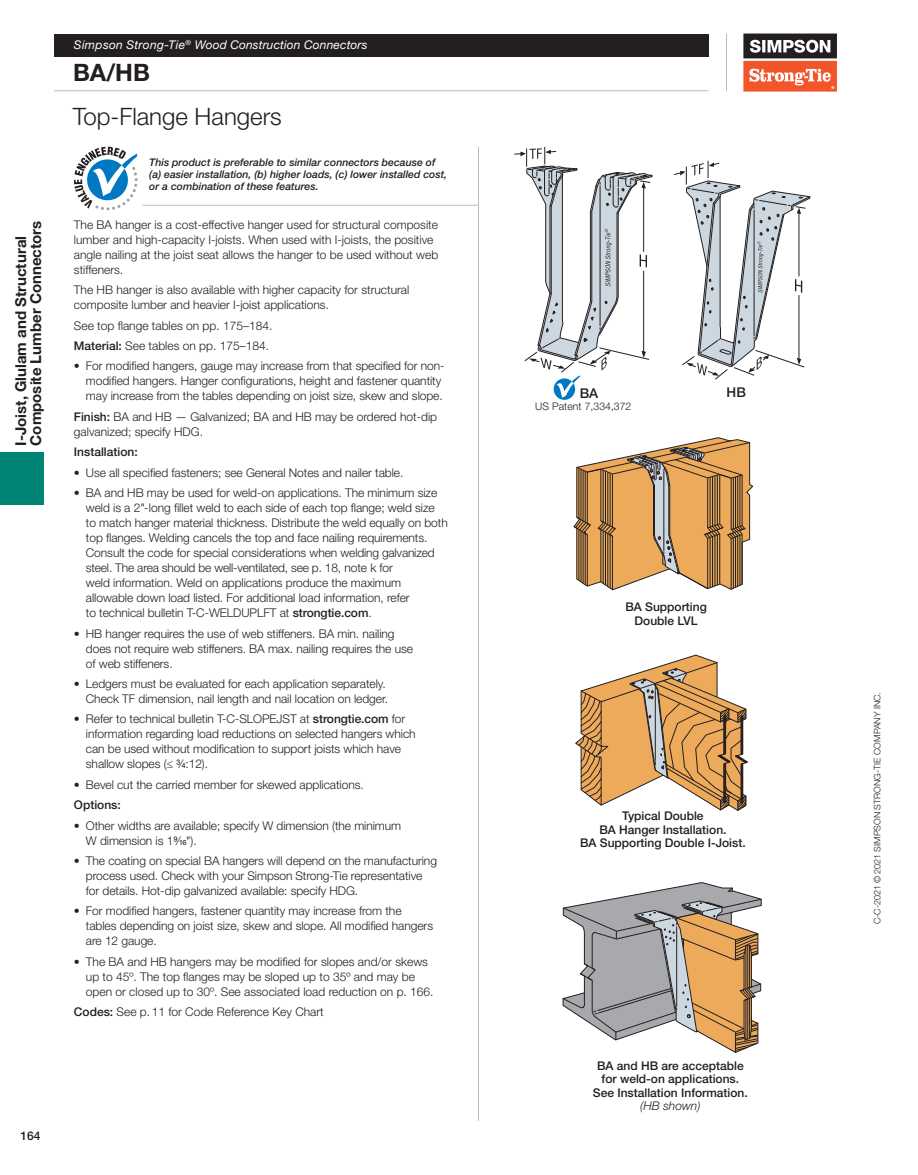
<style>
.page{position:relative;width:918px;height:1175px;background:#fff}
.page>*{position:absolute;margin:0;border:0;box-sizing:border-box;transform-origin:0 0}
.t1{font:300 24px "Helvetica Neue LT Std";color:#231f20}
.t2{font:700 24px "Helvetica Neue LT Std";color:#231f20}
.t3{font:700 15px/15px "Helvetica Neue LT Std";color:#231f20}
.t4{font:500 13.5px "Helvetica Neue LT Std";color:#231f20}
.t5{font:300 12px/15px "Helvetica Neue LT Std";letter-spacing:-.005em;color:#231f20}
.t6{font:500 12px/13.5px "Helvetica Neue LT Std";color:#231f20;text-align:center}
.t7{font:italic 12px "Helvetica Neue LT Std";letter-spacing:.01em;color:#fff}
.t8{font:italic 300 12px "Helvetica Neue LT Std";color:#231f20}
.t9{font:italic 500 10.5px/12px "Helvetica Neue LT Std";color:#231f20}
.t10{font:300 10.5px "Helvetica Neue LT Std";color:#231f20}
.t11{font:300 9px "Helvetica Neue LT Std";color:#231f20}
.s1{font-weight:500}
.s2{font-family:"Helvetica LT Std Ultra Comp";font-weight:400}
.s3{font-family:"Helvetica LT Std Fractions";font-weight:400}
</style>
<div class="page">
<div style="left:54px;top:34px;width:655px;height:22px;background:#231f20"></div>
<hr style="left:726px;top:34px;width:1px;height:57px;background:#bcbdc0">
<hr style="left:54px;top:90px;width:655px;height:1px;background:#bcbdc0">
<svg style="left:743px;top:33px;width:94px;height:1px"></svg>
<svg style="left:743px;top:34px;width:94px;height:58px"></svg>
<div style="left:0;top:452px;width:43px;height:53px;background:#008575"></div>
<svg style="left:575px;top:654px;width:173px;height:157px"></svg>
<svg style="left:574px;top:437px;width:179px;height:153px"></svg>
<svg style="left:563px;top:882px;width:199px;height:170px"></svg>
<svg style="left:674px;top:161px;width:136px;height:218px"></svg>
<hr style="left:478px;top:147px;width:1px;height:973px;background:#bcbdc0">
<hr style="left:142px;top:205px;width:337px;height:1px;background:#bcbdc0">
<svg style="left:74px;top:147px;width:64px;height:63px"></svg>
<svg style="left:514px;top:147px;width:138px;height:253px"></svg>
<p class="t3" style="left:13px;top:446px;width:226px;rotate:-90deg">I-Joist, Glulam and Structural<br>Composite Lumber Connectors</p>
<p class="t7" style="left:74px;top:37px;width:295px">Simpson Strong-Tie<sup>®</sup> Wood Construction Connectors</p>
<h1 class="t2" style="left:73px;top:58px;width:78px">BA/HB</h1>
<h1 class="t1" style="left:73px;top:102px;width:210px">Top-Flange Hangers</h1>
<p class="t9" style="left:149px;top:156px;width:299px">This product is preferable to similar connectors because of (a) easier installation, (b) higher loads, (c) lower installed cost, or a combination of these features.</p>
<p class="t5" style="left:74px;top:217px;width:366px">The BA hanger is a cost-effective hanger used for structural composite lumber and high-capacity I-joists. When used with I-joists, the positive angle nailing at the joist seat allows the hanger to be used without web stiffeners.</p>
<p class="t5" style="left:74px;top:282px;width:337px">The HB hanger is also available with higher capacity for structural composite lumber and heavier I-joist applications.</p>
<p class="t5" style="left:74px;top:315px;width:200px;line-height:20.4px">See top flange tables on pp. 175–184.<br><span class="s1">Material:</span> See tables on pp. 175–184.</p>
<p class="t5" style="left:86px;top:358px;width:360px;text-indent:-12px"><span class="s2">•</span> For modified hangers, gauge may increase from that specified for non&shy;modified hangers. Hanger configurations, height and fastener quantity may increase from the tables depending on joist size, skew and slope.</p>
<p class="t5" style="left:74px;top:409px;width:365px"><span class="s1">Finish:</span> BA and HB — Galvanized; BA and HB may be ordered hot-dip galvanized; specify HDG.</p>
<p class="t6" style="left:74px;top:445px;width:65px">Installation:</p>
<p class="t5" style="left:74px;top:464px;width:331px"><span class="s2">•</span> Use all specified fasteners; see General Notes and nailer table.</p>
<p class="t5" style="left:86px;top:485px;width:363px;text-indent:-12px"><span class="s2">•</span> BA and HB may be used for weld-on applications. The minimum size weld is a 2"-long fillet weld to each side of each top flange; weld size to match hanger material thickness. Distribute the weld equally on both top flanges. Welding cancels the top and face nailing requirements.<br>Consult the code for special considerations when welding galvanized steel. The area should be well-ventilated, see p. 18, note k for<br>weld information. Weld on applications produce the maximum allowable down load listed. For additional load information, refer<br>to technical bulletin T-C-WELDUPLFT at <span class="s1">strongtie.com</span>.</p>
<p class="t5" style="left:86px;top:625px;width:329px;text-indent:-12px"><span class="s2">•</span> HB hanger requires the use of web stiffeners. BA min. nailing does not require web stiffeners. BA max. nailing requires the use of web stiffeners.</p>
<p class="t5" style="left:74px;top:676px;width:316px;text-align:right"><span class="s2">•</span> Ledgers must be evaluated for each application separately.<br>Check TF dimension, nail length and nail location on ledger.</p>
<p class="t5" style="left:86px;top:711px;width:331px;text-indent:-12px"><span class="s2">•</span> Refer to technical bulletin T-C-SLOPEJST at <span class="s1">strongtie.com</span> for information regarding load reductions on selected hangers which can be used without modification to support joists which have shallow slopes (≤ <span class="s3">3⁄4</span>:12).</p>
<p class="t5" style="left:74px;top:774px;width:291px;line-height:20.4px"><span class="s2">•</span> Bevel cut the carried member for skewed applications.<br><span class="s1">Options:</span></p>
<p class="t5" style="left:86px;top:817px;width:317px;text-indent:-12px"><span class="s2">•</span> Other widths are available; specify W dimension (the minimum<br>W dimension is 1<span class="s3">9⁄16</span>").</p>
<p class="t5" style="left:86px;top:853px;width:353px;text-indent:-12px"><span class="s2">•</span> The coating on special BA hangers will depend on the manufacturing process used. Check with your Simpson Strong-Tie representative for details. Hot-dip galvanized available: specify HDG.</p>
<p class="t5" style="left:86px;top:903px;width:349px;text-indent:-12px"><span class="s2">•</span> For modified hangers, fastener quantity may increase from the tables depending on joist size, skew and slope. All modified hangers are 12 gauge.</p>
<p class="t5" style="left:86px;top:953px;width:349px;text-indent:-12px"><span class="s2">•</span> The BA and HB hangers may be modified for slopes and/or skews up to 45º. The top flanges may be sloped up to 35º and may be open or closed up to 30º. See associated load reduction on p. 166.</p>
<p class="t5" style="left:74px;top:1004px;width:251px"><span class="s1">Codes:</span> See p. 11 for Code Reference Key Chart</p>
<p class="t6" style="left:20px;top:1129px;width:22px">164</p>
<p class="t4" style="left:580px;top:385px;width:20px">BA</p>
<p class="t10" style="left:535px;top:400px;width:98px">US Patent 7,334,372</p>
<p class="t4" style="left:727px;top:384px;width:21px">HB</p>
<p class="t6" style="left:625px;top:600px;width:83px">BA Supporting<br>Double LVL</p>
<p class="t6" style="left:580px;top:809px;width:167px">Typical Double<br>BA Hanger Installation.<br>BA Supporting Double I-Joist.</p>
<p class="t6" style="left:593px;top:1058px;width:156px">BA and HB are acceptable for weld-on applications.<br>See Installation Information.</p>
<p class="t8" style="left:640px;top:1098px;width:62px">(HB shown)</p>
<p class="t11" style="left:872px;top:924px;width:234px;rotate:-90deg">C-C-2021 © 2021 SIMPSON STRONG-TIE COMPANY INC.</p>
</div>
